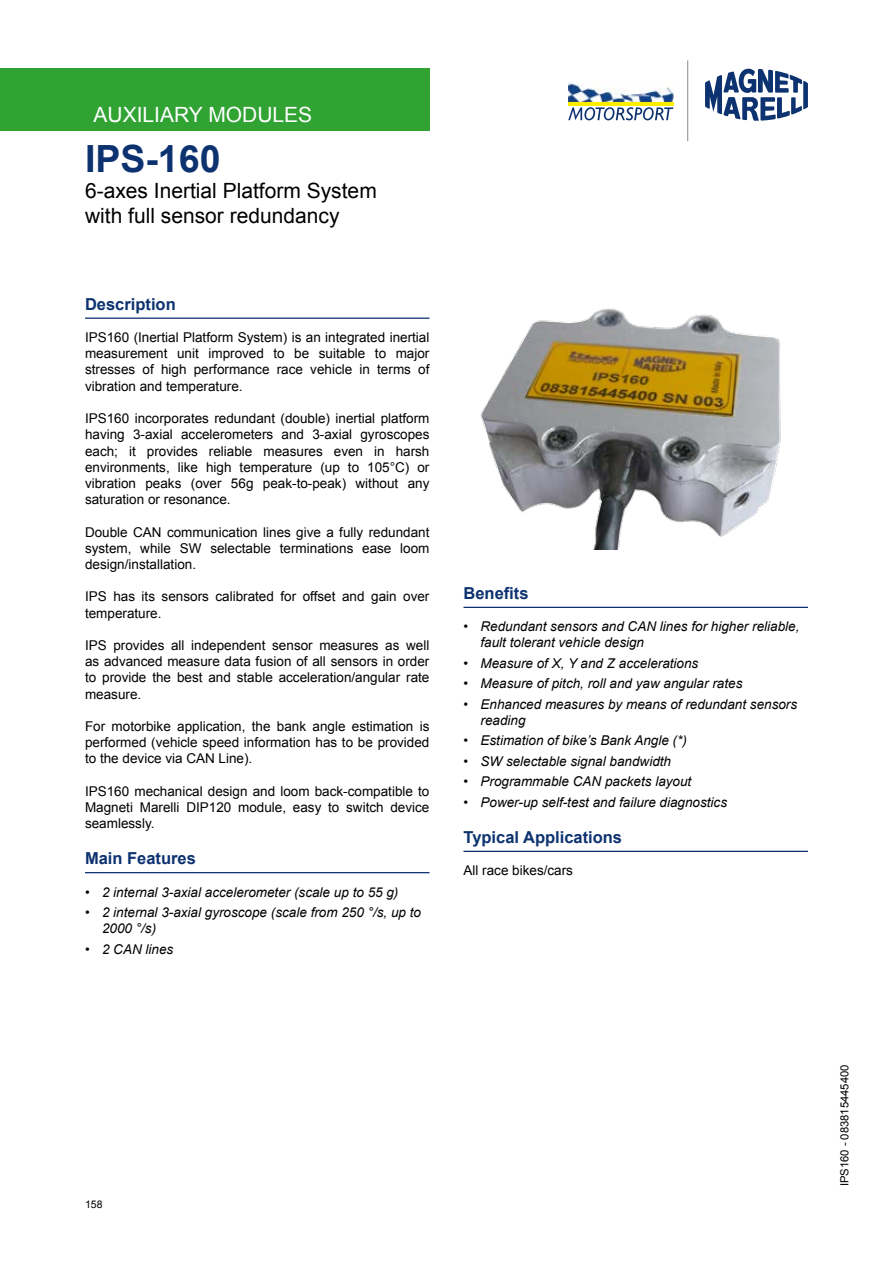
<style>
.page{position:relative;width:893px;height:1263px;background:#fff}
.page>*{position:absolute;margin:0;border:0;box-sizing:border-box;transform-origin:0 0}
.t1{font:700 37.5px "Arial";color:#0d3270}
.t2{font:21px/25.2px "Arial";color:#000}
.t3{font:21px "Arial";color:#fff}
.t4{font:700 16.5px "Arial";color:#0d3270}
.t5{font:13.5px/16.2px "Arial";color:#000;text-align:justify}
.t6{font:italic 13.5px/16.2px "Arial";color:#000}
.t7{font:11.25px "Arial";color:#000}
.t8{font:10.5px "Arial";color:#000}
</style>
<div class="page">
<img style="left:480px;top:308px;width:301px;height:242px">
<hr style="left:85px;top:318px;width:344px;height:1px;background:#0d3270">
<hr style="left:85px;top:872px;width:344px;height:1px;background:#0d3270">
<div style="left:0;top:68px;width:429px;height:62px;background:#30a333"></div>
<hr style="left:463px;top:607px;width:345px;height:1px;background:#0d3270">
<hr style="left:463px;top:851px;width:345px;height:1px;background:#0d3270">
<svg style="left:568px;top:107px;width:105px;height:13px"></svg>
<img style="left:568px;top:82px;width:105px;height:20px">
<hr style="left:568px;top:102px;width:105px;height:4px;background:#ffed00">
<svg style="left:705px;top:69px;width:103px;height:52px"></svg>
<hr style="left:687px;top:60px;width:1px;height:81px;background:#878786">
<h2 class="t3" style="left:94px;top:101px;width:220px">AUXILIARY MODULES</h2>
<h1 class="t1" style="left:85px;top:134px;width:137px">IPS-160</h1>
<h2 class="t2" style="left:85px;top:178px;width:293px">6-axes Inertial Platform System with full sensor redundancy</h2>
<p class="t4" style="left:85px;top:293px;width:92px">Description</p>
<p class="t5" style="left:85px;top:329px;width:346px">IPS160 (Inertial Platform System) is an integrated inertial measurement unit improved to be suitable to major stresses of high performance race vehicle in terms of vibration and temperature.</p>
<p class="t5" style="left:85px;top:410px;width:346px">IPS160 incorporates redundant (double) inertial platform having 3-axial accelerometers and 3-axial gyroscopes each; it provides reliable measures even in harsh environments, like high temperature (up to 105°C) or vibration peaks (over 56g peak-to-peak) without any saturation or resonance.</p>
<p class="t5" style="left:85px;top:524px;width:346px">Double CAN communication lines give a fully redundant system, while SW selectable terminations ease loom design/installation.</p>
<p class="t5" style="left:85px;top:589px;width:346px">IPS has its sensors calibrated for offset and gain over temperature.</p>
<p class="t5" style="left:85px;top:637px;width:346px">IPS provides all independent sensor measures as well as advanced measure data fusion of all sensors in order to provide the best and stable acceleration/angular rate measure.</p>
<p class="t5" style="left:85px;top:718px;width:346px">For motorbike application, the bank angle estimation is performed (vehicle speed information has to be provided to the device via CAN Line).</p>
<p class="t5" style="left:85px;top:783px;width:346px">IPS160 mechanical design and loom back-compatible to Magneti Marelli DIP120 module, easy to switch device seamlessly.</p>
<p class="t4" style="left:85px;top:847px;width:112px">Main Features</p>
<p class="t6" style="left:85px;top:884px;width:315px">• 2 internal 3-axial accelerometer (scale up to 55 g)</p>
<p class="t6" style="left:102px;top:904px;width:321px;text-indent:-17px">• 2 internal 3-axial gyroscope (scale from 250 °/s, up to<br>2000 °/s)</p>
<p class="t6" style="left:85px;top:941px;width:90px">• 2 CAN lines</p>
<p class="t4" style="left:463px;top:582px;width:67px">Benefits</p>
<p class="t6" style="left:480px;top:619px;width:320px;text-indent:-17px">• Redundant sensors and CAN lines for higher reliable, fault tolerant vehicle design</p>
<p class="t6" style="left:463px;top:655px;width:236px">• Measure of X, Y and Z accelerations</p>
<p class="t6" style="left:463px;top:676px;width:280px">• Measure of pitch, roll and yaw angular rates</p>
<p class="t6" style="left:480px;top:696px;width:318px;text-indent:-17px">• Enhanced measures by means of redundant sensors reading</p>
<p class="t6" style="left:463px;top:733px;width:225px">• Estimation of bike’s Bank Angle (*)</p>
<p class="t6" style="left:463px;top:753px;width:209px">• SW selectable signal bandwidth</p>
<p class="t6" style="left:463px;top:774px;width:229px">• Programmable CAN packets layout</p>
<p class="t6" style="left:463px;top:794px;width:265px">• Power-up self-test and failure diagnostics</p>
<p class="t4" style="left:463px;top:826px;width:160px">Typical Applications</p>
<p class="t5" style="left:463px;top:862px;width:111px">All race bikes/cars</p>
<p class="t8" style="left:85px;top:1197px;width:19px">158</p>
<p class="t7" style="left:837px;top:1186px;width:123px;rotate:-90deg">IPS160 - 083815445400</p>
</div>
